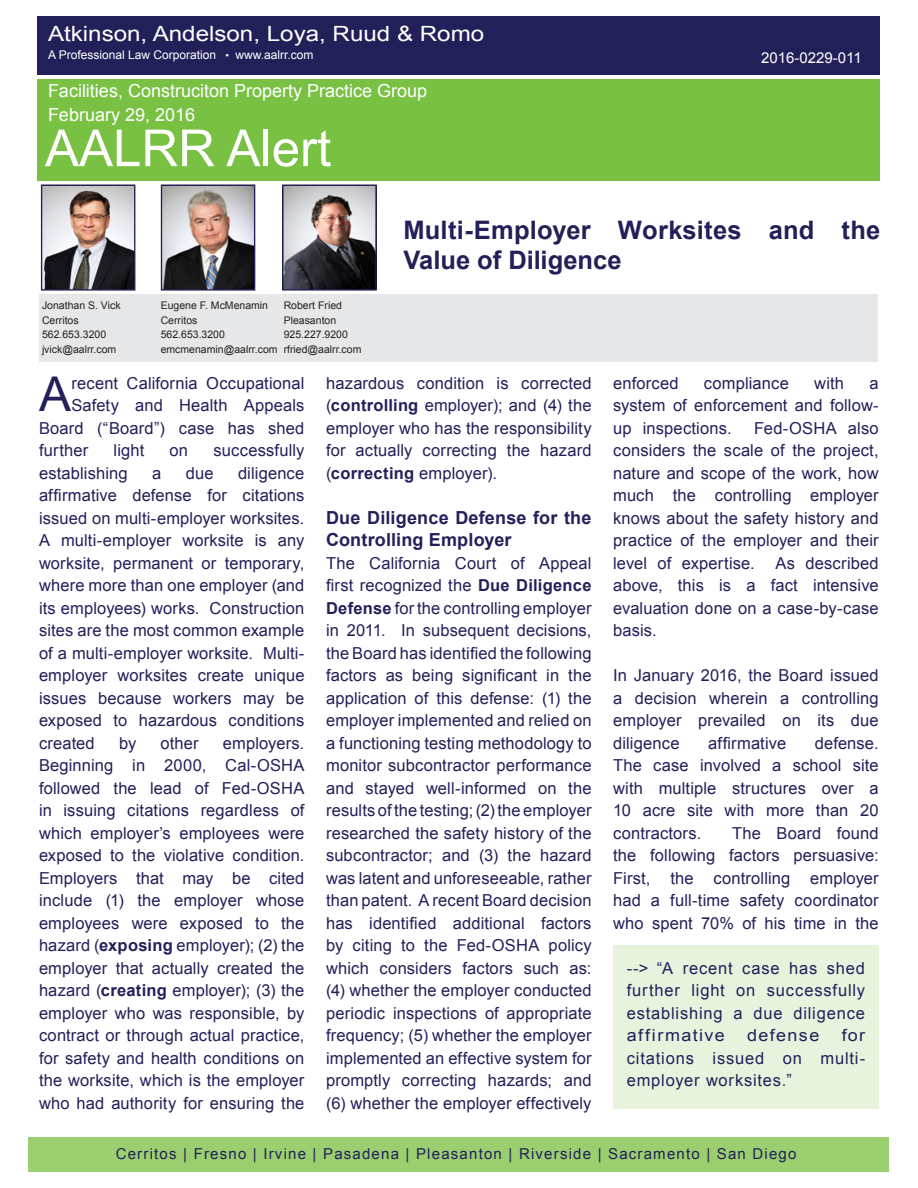
<style>
.page{position:relative;width:918px;height:1188px;background:#fff}
.page>*{position:absolute;margin:0;border:0;box-sizing:border-box;transform-origin:0 0}
.t1{font:51px "Arial";color:#fff}
.Alert_First_Paragrap{font:48px "Arial";color:#222059}
.Alert_Title{font:700 25.5px/30px "Arial";letter-spacing:.005em;color:#222059}
.t2{font:21px "Arial";color:#fff;scale:1.15 1}
.t3{font:18px "Arial";color:#fff}
.Paragraph_Header{font:700 18px/22.5px "Arial";letter-spacing:.01em;color:#222059}
.Alert_Normal_Paragra{font:16.5px/22.5px "Arial";letter-spacing:.01em;color:#222059;text-align:justify}
.Alert_First_Paragrap-2{font:16.5px/22.5px "Arial";letter-spacing:.01em;color:#222059;text-align:justify}
.Pull_Out_Quote{font:16.5px/22.5px "Arial";letter-spacing:.05em;color:#222059;text-align:justify}
.Pull_Out_Quote-2{font:16.5px/22.5px "Arial";letter-spacing:.05em;color:#222059;text-align:justify;scale:1.09 1}
.Pull_Out_Quote-3{font:16.5px "Arial";letter-spacing:.075em;color:#222059;scale:1.09 1}
.t4{font:15px "Arial";letter-spacing:.08em;color:#222059}
.t5{font:15px "Arial";color:#fff}
.t6{font:12px "Arial";color:#fff}
.t7{font:10.5px "Arial";color:#231f20}
.s1{font-size:10.5px}
.s2{font-weight:700}
</style>
<div class="page">
<div style="left:38px;top:16px;width:842px;height:59px;background:#222059"></div>
<div style="left:38px;top:80px;width:842px;height:101px;background:#79c143"></div>
<div style="left:39px;top:294px;width:839px;height:68px;background:#e6e7e9"></div>
<div style="left:28px;top:1138px;width:862px;height:34px;background:#9bce6e"></div>
<img style="left:43px;top:187px;width:90px;height:102px">
<div style="left:41px;top:185px;width:94px;height:106px;border:1px solid #222059"></div>
<img style="left:163px;top:187px;width:90px;height:102px">
<div style="left:161px;top:185px;width:94px;height:106px;border:1px solid #222059"></div>
<img style="left:284px;top:187px;width:91px;height:102px">
<div style="left:282px;top:185px;width:95px;height:106px;border:1px solid #222059"></div>
<div style="left:613px;top:945px;width:266px;height:163px;background:#e8f3de"></div>
<p class="t2" style="left:48px;top:20px;width:381px">Atkinson, Andelson, Loya, Ruud &amp; Romo</p>
<p class="t6" style="left:48px;top:47px;width:267px">A Professional Law Corporation <span class="s1">•</span> www.aalrr.com</p>
<p class="t3" style="left:48px;top:79px;width:381px">Facilities, Construciton Property Practice Group</p>
<p class="t3" style="left:48px;top:103px;width:149px">February 29, 2016</p>
<p class="t1" style="left:45px;top:115px;width:288px">AALRR Alert</p>
<p class="t5" style="left:761px;top:48px;width:102px">2016-0229-011</p>
<p class="Alert_Title" style="left:403px;top:215px;width:479px">Multi-Employer Worksites and the<br>Value of Diligence</p>
<p class="t7" style="left:42px;top:299px;width:80px">Jonathan S. Vick</p>
<p class="t7" style="left:42px;top:313px;width:38px">Cerritos</p>
<p class="t7" style="left:42px;top:328px;width:66px">562.653.3200</p>
<p class="t7" style="left:42px;top:342px;width:76px">jvick@aalrr.com</p>
<p class="Alert_First_Paragrap" style="left:39px;top:363px;width:33px">A</p>
<p class="Alert_First_Paragrap-2" style="left:71px;top:372px;width:235px">recent California Occupational</p>
<p class="t7" style="left:161px;top:299px;width:109px">Eugene F. McMenamin</p>
<p class="t7" style="left:161px;top:313px;width:38px">Cerritos</p>
<p class="t7" style="left:161px;top:328px;width:66px">562.653.3200</p>
<p class="t7" style="left:161px;top:342px;width:118px">emcmenamin@aalrr.com</p>
<p class="t7" style="left:284px;top:299px;width:60px">Robert Fried</p>
<p class="t7" style="left:284px;top:313px;width:54px">Pleasanton</p>
<p class="t7" style="left:284px;top:328px;width:66px">925.227.9200</p>
<p class="t7" style="left:284px;top:342px;width:79px">rfried@aalrr.com</p>
<p class="Alert_First_Paragrap-2" style="left:326px;top:372px;width:267px">hazardous condition is corrected (<span class="s2">controlling</span> employer); and (4) the employer who has the responsibility for actually correcting the hazard (<span class="s2">correcting</span> employer).</p>
<p class="Paragraph_Header" style="left:326px;top:506px;width:267px">Due Diligence Defense for the<br>Controlling Employer</p>
<p class="Alert_Normal_Paragra" style="left:326px;top:552px;width:267px">The California Court of Appeal first recognized the <span class="s2">Due Diligence Defense</span> for the controlling employer in 2011. In subsequent decisions, the Board has identified the following factors as being significant in the application of this defense: (1) the employer implemented and relied on a functioning testing methodology to monitor subcontractor performance and stayed well-informed on the results of the testing; (2) the employer researched the safety history of the subcontractor; and (3) the hazard was latent and unforeseeable, rather than patent. A recent Board decision has identified additional factors by citing to the Fed-OSHA policy which considers factors such as: (4) whether the employer conducted periodic inspections of appropriate frequency; (5) whether the employer implemented an effective system for promptly correcting hazards; and (6) whether the employer effectively</p>
<p class="Alert_First_Paragrap-2" style="left:71px;top:394px;width:235px">Safety and Health Appeals</p>
<p class="Alert_First_Paragrap-2" style="left:39px;top:417px;width:267px">Board (“Board”) case has shed</p>
<p class="Alert_First_Paragrap-2" style="left:39px;top:439px;width:51px">further</p>
<p class="Alert_First_Paragrap-2" style="left:114px;top:439px;width:32px">light</p>
<p class="Alert_First_Paragrap-2" style="left:170px;top:439px;width:20px">on</p>
<p class="Alert_First_Paragrap-2" style="left:214px;top:439px;width:92px">successfully</p>
<p class="Alert_First_Paragrap-2" style="left:39px;top:462px;width:90px">establishing</p>
<p class="Alert_First_Paragrap-2" style="left:152px;top:462px;width:11px">a</p>
<p class="Alert_First_Paragrap-2" style="left:186px;top:462px;width:29px">due</p>
<p class="Alert_First_Paragrap-2" style="left:39px;top:462px;width:267px;text-indent:199px">diligence affirmative defense for citations issued on multi-employer worksites.<br>A multi-employer worksite is any worksite, permanent or temporary, where more than one employer (and its employees) works. Construction sites are the most common example of a multi-employer worksite. Multi&shy;employer worksites create unique issues because workers may be exposed to hazardous conditions created</p>
<p class="Alert_First_Paragrap-2" style="left:39px;top:732px;width:267px;text-indent:184px">employers.<br>Beginning in 2000, Cal-OSHA followed the lead of Fed-OSHA in issuing citations regardless of which employer’s employees were exposed to the violative condition.<br>Employers that may be cited include (1) the employer whose employees were exposed to the hazard (<span class="s2">exposing</span> employer); (2) the employer that actually created the hazard (<span class="s2">creating</span> employer); (3) the employer who was responsible, by contract or through actual practice, for safety and health conditions on the worksite, which is the employer who had authority for ensuring the</p>
<p class="Alert_First_Paragrap-2" style="left:119px;top:732px;width:19px">by</p>
<p class="Alert_First_Paragrap-2" style="left:161px;top:732px;width:40px">other</p>
<p class="Alert_Normal_Paragra" style="left:613px;top:372px;width:67px">enforced</p>
<p class="Alert_Normal_Paragra" style="left:704px;top:372px;width:87px">compliance</p>
<p class="Alert_Normal_Paragra" style="left:814px;top:372px;width:31px">with</p>
<p class="Alert_Normal_Paragra" style="left:613px;top:372px;width:267px;text-indent:256px">a system of enforcement and follow&shy;up inspections.</p>
<p class="Alert_Normal_Paragra" style="left:613px;top:417px;width:267px;text-indent:141px">Fed-OSHA also considers the scale of the project, nature and scope of the work, how much the controlling employer knows about the safety history and practice of the employer and their level of expertise.</p>
<p class="Alert_Normal_Paragra" style="left:613px;top:552px;width:267px;text-indent:162px">As described above, this is a fact intensive evaluation done on a case-by-case basis.</p>
<p class="Alert_Normal_Paragra" style="left:613px;top:664px;width:267px">In January 2016, the Board issued a decision wherein a controlling employer prevailed on its due diligence</p>
<p class="Alert_Normal_Paragra" style="left:613px;top:732px;width:267px;text-indent:202px">defense.<br>The case involved a school site with multiple structures over a 10 acre site with more than 20 contractors.</p>
<p class="Alert_Normal_Paragra" style="left:708px;top:732px;width:79px">affirmative</p>
<p class="Alert_Normal_Paragra" style="left:613px;top:822px;width:267px;text-indent:119px">The Board found the following factors persuasive:<br>First, the controlling employer had a full-time safety coordinator who spent 70% of his time in the</p>
<p class="Pull_Out_Quote" style="left:627px;top:957px;width:240px">--&gt; “A recent case has shed further light on successfully establishing a due diligence affirmative</p>
<p class="Pull_Out_Quote-2" style="left:627px;top:1024px;width:220px;text-indent:215px">for citations issued on multi&shy;employer worksites.”</p>
<p class="Pull_Out_Quote-3" style="left:747px;top:1024px;width:68px">defense</p>
<p class="t4" style="left:116px;top:1144px;width:682px">Cerritos | Fresno | Irvine | Pasadena | Pleasanton | Riverside | Sacramento | San Diego</p>
</div>
